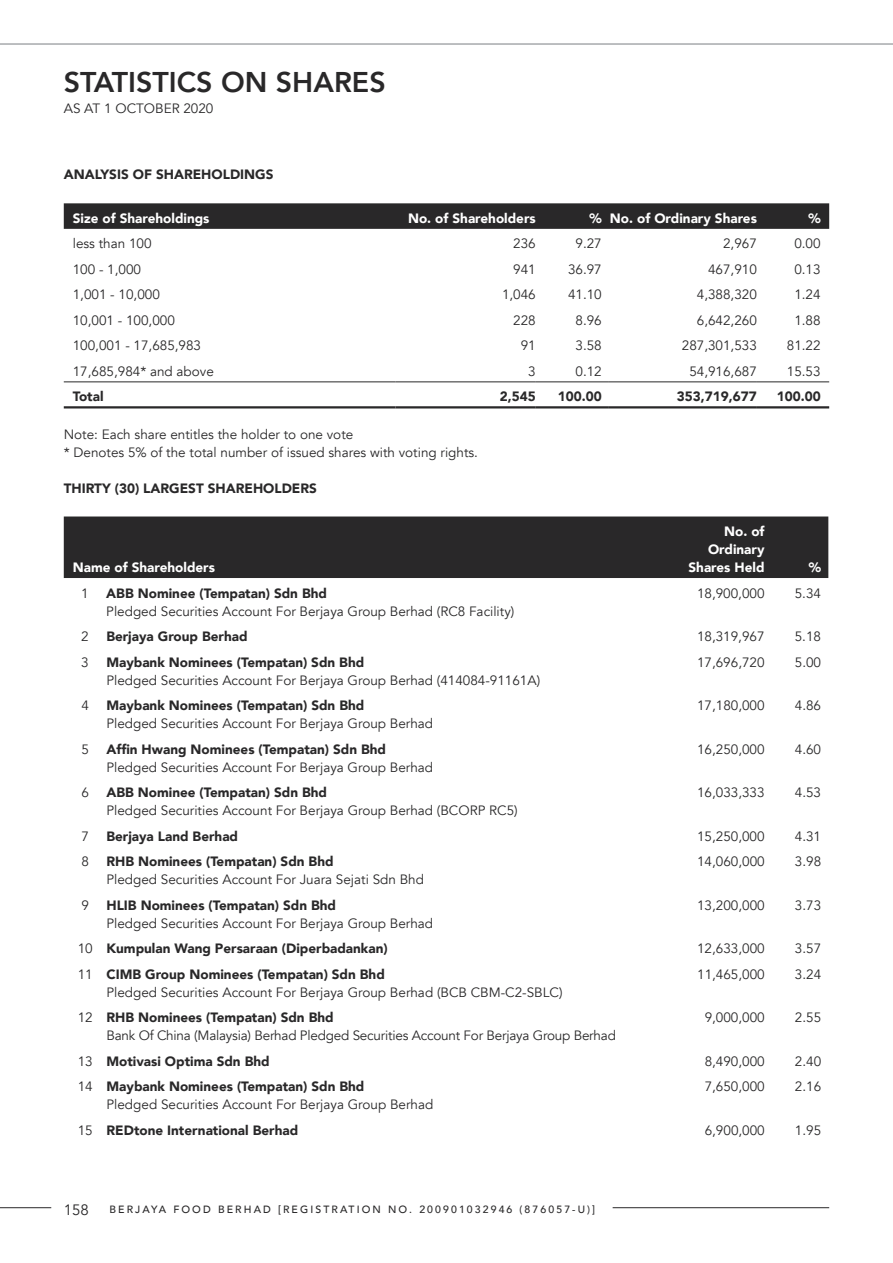
<style>
.page{position:relative;width:893px;height:1263px;background:#fff}
.page>*{position:absolute;margin:0;border:0;box-sizing:border-box;transform-origin:0 0}
.t1{font:800 28.5px "Avenir";color:#292829}
.t2{font:15px "Avenir";color:#292829}
.t3{font:13.5px/18px "Avenir";color:#292829}
.t4{font:900 13.5px "Avenir";color:#292829}
.t5{font:900 13.5px/18px "Avenir";color:#fff;text-align:right}
.t6{font:500 10.5px "Avenir";letter-spacing:.2em;color:#292829}
.s1{font-weight:400}
.s2{font-weight:900}
</style>
<div class="page">
<hr style="left:0;top:43px;width:893px;height:2px;background:#a7a9ac">
<hr style="left:613px;top:1207px;width:216px;height:1px;background:#292829">
<hr style="left:0;top:1207px;width:51px;height:1px;background:#292829">
<svg style="left:64px;top:203px;width:765px;height:26px;background:#2d2c2d"></svg>
<hr style="left:64px;top:381px;width:331px;height:1px;background:#292829">
<hr style="left:395px;top:381px;width:141px;height:1px;background:#292829">
<hr style="left:536px;top:381px;width:72px;height:1px;background:#292829">
<hr style="left:608px;top:381px;width:149px;height:1px;background:#292829">
<hr style="left:757px;top:381px;width:72px;height:1px;background:#292829">
<hr style="left:64px;top:406px;width:331px;height:2px;background:#292829">
<hr style="left:395px;top:406px;width:141px;height:2px;background:#292829">
<hr style="left:536px;top:406px;width:72px;height:2px;background:#292829">
<hr style="left:608px;top:406px;width:149px;height:2px;background:#292829">
<hr style="left:757px;top:406px;width:72px;height:2px;background:#292829">
<div style="left:64px;top:516px;width:764px;height:62px;background:#292829"></div>
<h1 class="t1" style="left:64px;top:60px;width:323px">STATISTICS ON SHARES</h1>
<p class="t3" style="left:64px;top:100px;width:151px">AS AT 1 OCTOBER 2020</p>
<p class="t4" style="left:64px;top:163px;width:10px">ANALYSIS</p>
<p class="t4" style="left:133px;top:163px;width:34px">OF SHAREHOL</p>
<p class="t4" style="left:230px;top:163px;width:20px">DINGS</p>
<p class="t5" style="left:73px;top:209px;width:138px">Size of Shareholdings</p>
<p class="t5" style="left:408px;top:209px;width:129px">No. of Shareholders</p>
<p class="t5" style="left:590px;top:209px;width:169px">% No. of Ordinary Shares</p>
<p class="t5" style="left:808px;top:209px;width:14px">%</p>
<p class="t3" style="left:73px;top:235px;width:80px">less than 100</p>
<p class="t3" style="left:513px;top:235px;width:24px">236</p>
<p class="t3" style="left:575px;top:235px;width:28px">9.27</p>
<p class="t3" style="left:723px;top:235px;width:35px">2,967</p>
<p class="t3" style="left:794px;top:235px;width:28px">0.00</p>
<p class="t3" style="left:73px;top:260px;width:70px">100 - 1,000</p>
<p class="t3" style="left:513px;top:260px;width:24px">941</p>
<p class="t3" style="left:568px;top:260px;width:35px">36.97</p>
<p class="t3" style="left:708px;top:260px;width:50px">467,910</p>
<p class="t3" style="left:794px;top:260px;width:28px">0.13</p>
<p class="t3" style="left:73px;top:286px;width:89px">1,001 - 10,000</p>
<p class="t3" style="left:502px;top:286px;width:35px">1,046</p>
<p class="t3" style="left:568px;top:286px;width:35px">41.10</p>
<p class="t3" style="left:697px;top:286px;width:62px">4,388,320</p>
<p class="t3" style="left:794px;top:286px;width:28px">1.24</p>
<p class="t3" style="left:73px;top:311px;width:104px">10,001 - 100,000</p>
<p class="t3" style="left:513px;top:311px;width:24px">228</p>
<p class="t3" style="left:575px;top:311px;width:28px">8.96</p>
<p class="t3" style="left:697px;top:311px;width:62px">6,642,260</p>
<p class="t3" style="left:794px;top:311px;width:28px">1.88</p>
<p class="t3" style="left:73px;top:337px;width:130px">100,001 - 17,685,983</p>
<p class="t3" style="left:521px;top:337px;width:17px">91</p>
<p class="t3" style="left:575px;top:337px;width:28px">3.58</p>
<p class="t3" style="left:682px;top:337px;width:77px">287,301,533</p>
<p class="t3" style="left:787px;top:337px;width:35px">81.22</p>
<p class="t3" style="left:73px;top:362px;width:143px">17,685,984* and above</p>
<p class="t3" style="left:528px;top:362px;width:9px">3</p>
<p class="t3" style="left:575px;top:362px;width:28px">0.12</p>
<p class="t3" style="left:689px;top:362px;width:69px">54,916,687</p>
<p class="t3" style="left:787px;top:362px;width:35px">15.53</p>
<p class="t4" style="left:73px;top:385px;width:32px">Total</p>
<p class="t4" style="left:500px;top:385px;width:37px">2,545</p>
<p class="t4" style="left:558px;top:385px;width:45px">100.00</p>
<p class="t4" style="left:677px;top:385px;width:81px">353,719,677</p>
<p class="t4" style="left:777px;top:385px;width:45px">100.00</p>
<p class="t3" style="left:64px;top:425px;width:416px">Note: Each share entitles the holder to one vote<br>* Denotes 5% of the total number of issued shares with voting rights.</p>
<p class="t4" style="left:64px;top:476px;width:9px">THIRTY</p>
<p class="t4" style="left:115px;top:476px;width:38px">(30) LARGEST</p>
<p class="t4" style="left:208px;top:476px;width:11px">SHAREHOL</p>
<p class="t4" style="left:282px;top:476px;width:20px">DERS</p>
<p class="t5" style="left:73px;top:558px;width:144px">Name of Shareholders</p>
<p class="t3" style="left:81px;top:584px;width:9px">1</p>
<p class="t4" style="left:106px;top:581px;width:11px">ABB</p>
<p class="t4" style="left:138px;top:581px;width:191px">Nominee (Tempatan) Sdn Bhd</p>
<p class="t3" style="left:106px;top:602px;width:410px">Pledged Securities Account For Berjaya Group Berhad (RC8 Facility)</p>
<p class="t5" style="left:689px;top:522px;width:78px">No. of<br>Ordinary<br>Shares Held</p>
<p class="t5" style="left:809px;top:558px;width:14px">%</p>
<p class="t3" style="left:697px;top:584px;width:69px">18,900,000</p>
<p class="t3" style="left:795px;top:584px;width:28px">5.34</p>
<p class="t3" style="left:81px;top:628px;width:9px">2</p>
<p class="t4" style="left:106px;top:625px;width:143px">Berjaya Group Berhad</p>
<p class="t3" style="left:697px;top:628px;width:69px">18,319,967</p>
<p class="t3" style="left:795px;top:628px;width:28px">5.18</p>
<p class="t3" style="left:81px;top:653px;width:9px">3</p>
<p class="t4" style="left:106px;top:650px;width:259px">Maybank Nominees (Tempatan) Sdn Bhd</p>
<p class="t3" style="left:106px;top:671px;width:435px">Pledged Securities Account For Berjaya Group Berhad (414084-91161A)</p>
<p class="t3" style="left:697px;top:653px;width:69px">17,696,720</p>
<p class="t3" style="left:795px;top:653px;width:28px">5.00</p>
<p class="t3" style="left:81px;top:697px;width:9px">4</p>
<p class="t4" style="left:106px;top:694px;width:259px">Maybank Nominees (Tempatan) Sdn Bhd</p>
<p class="t3" style="left:106px;top:715px;width:328px">Pledged Securities Account For Berjaya Group Berhad</p>
<p class="t3" style="left:697px;top:697px;width:69px">17,180,000</p>
<p class="t3" style="left:795px;top:697px;width:28px">4.86</p>
<p class="t3" style="left:81px;top:740px;width:9px">5</p>
<p class="t4" style="left:106px;top:737px;width:281px">Affin Hwang Nominees (Tempatan) Sdn Bhd</p>
<p class="t3" style="left:106px;top:758px;width:328px">Pledged Securities Account For Berjaya Group Berhad</p>
<p class="t3" style="left:697px;top:740px;width:69px">16,250,000</p>
<p class="t3" style="left:795px;top:740px;width:28px">4.60</p>
<p class="t3" style="left:81px;top:784px;width:9px">6</p>
<p class="t4" style="left:106px;top:781px;width:11px">ABB</p>
<p class="t4" style="left:138px;top:781px;width:191px">Nominee (Tempatan) Sdn Bhd</p>
<p class="t3" style="left:106px;top:802px;width:413px">Pledged Securities Account For Berjaya Group Berhad (BCORP RC5)</p>
<p class="t3" style="left:697px;top:784px;width:69px">16,033,333</p>
<p class="t3" style="left:795px;top:784px;width:28px">4.53</p>
<p class="t3" style="left:81px;top:827px;width:9px">7</p>
<p class="t4" style="left:106px;top:824px;width:133px">Berjaya Land Berhad</p>
<p class="t3" style="left:697px;top:827px;width:69px">15,250,000</p>
<p class="t3" style="left:795px;top:827px;width:28px">4.31</p>
<p class="t3" style="left:81px;top:853px;width:9px">8</p>
<p class="t4" style="left:106px;top:850px;width:10px">RHB</p>
<p class="t4" style="left:138px;top:850px;width:197px">Nominees (Tempatan) Sdn Bhd</p>
<p class="t3" style="left:106px;top:871px;width:319px">Pledged Securities Account For Juara Sejati Sdn Bhd</p>
<p class="t3" style="left:697px;top:853px;width:69px">14,060,000</p>
<p class="t3" style="left:795px;top:853px;width:28px">3.98</p>
<p class="t3" style="left:81px;top:896px;width:9px">9</p>
<p class="t4" style="left:106px;top:893px;width:9px">HLIB</p>
<p class="t4" style="left:141px;top:893px;width:197px">Nominees (Tempatan) Sdn Bhd</p>
<p class="t3" style="left:106px;top:914px;width:328px">Pledged Securities Account For Berjaya Group Berhad</p>
<p class="t3" style="left:697px;top:896px;width:69px">13,200,000</p>
<p class="t3" style="left:795px;top:896px;width:28px">3.73</p>
<p class="t4" style="left:78px;top:937px;width:312px"><span class="s1">10</span> Kumpulan Wang Persaraan (Diperbadankan)</p>
<p class="t3" style="left:697px;top:940px;width:69px">12,633,000</p>
<p class="t3" style="left:795px;top:940px;width:28px">3.57</p>
<p class="t4" style="left:78px;top:962px;width:39px"><span class="s1">11</span> CIMB</p>
<p class="t4" style="left:145px;top:962px;width:241px">Group Nominees (Tempatan) Sdn Bhd</p>
<p class="t3" style="left:106px;top:983px;width:458px">Pledged Securities Account For Berjaya Group Berhad (BCB CBM-C2-SBLC)</p>
<p class="t3" style="left:697px;top:965px;width:69px">11,465,000</p>
<p class="t3" style="left:795px;top:965px;width:28px">3.24</p>
<p class="t4" style="left:78px;top:1006px;width:39px"><span class="s1">12</span> RHB</p>
<p class="t4" style="left:138px;top:1006px;width:197px">Nominees (Tempatan) Sdn Bhd</p>
<p class="t3" style="left:106px;top:1027px;width:511px">Bank Of China (Malaysia) Berhad Pledged Securities Account For Berjaya Group Berhad</p>
<p class="t3" style="left:705px;top:1009px;width:62px">9,000,000</p>
<p class="t3" style="left:795px;top:1009px;width:28px">2.55</p>
<p class="t4" style="left:78px;top:1049px;width:193px"><span class="s1">13</span> Motivasi Optima Sdn Bhd</p>
<p class="t3" style="left:705px;top:1052px;width:62px">8,490,000</p>
<p class="t3" style="left:795px;top:1052px;width:28px">2.40</p>
<p class="t3" style="left:106px;top:1078px;width:328px;text-indent:-29px">14 <span class="s2">Maybank Nominees (Tempatan) Sdn Bhd<br></span>Pledged Securities Account For Berjaya Group Berhad</p>
<p class="t3" style="left:705px;top:1078px;width:62px">7,650,000</p>
<p class="t3" style="left:795px;top:1078px;width:28px">2.16</p>
<p class="t4" style="left:78px;top:1118px;width:222px"><span class="s1">15</span> RE Dtone International Berhad</p>
<p class="t3" style="left:705px;top:1121px;width:62px">6,900,000</p>
<p class="t3" style="left:795px;top:1121px;width:28px">1.95</p>
<p class="t2" style="left:64px;top:1201px;width:27px">158</p>
<p class="t6" style="left:109px;top:1200px;width:487px">BERJAYA FOOD BERHAD [RE GISTRATION NO . 200901032946 (876057-U)]</p>
</div>
